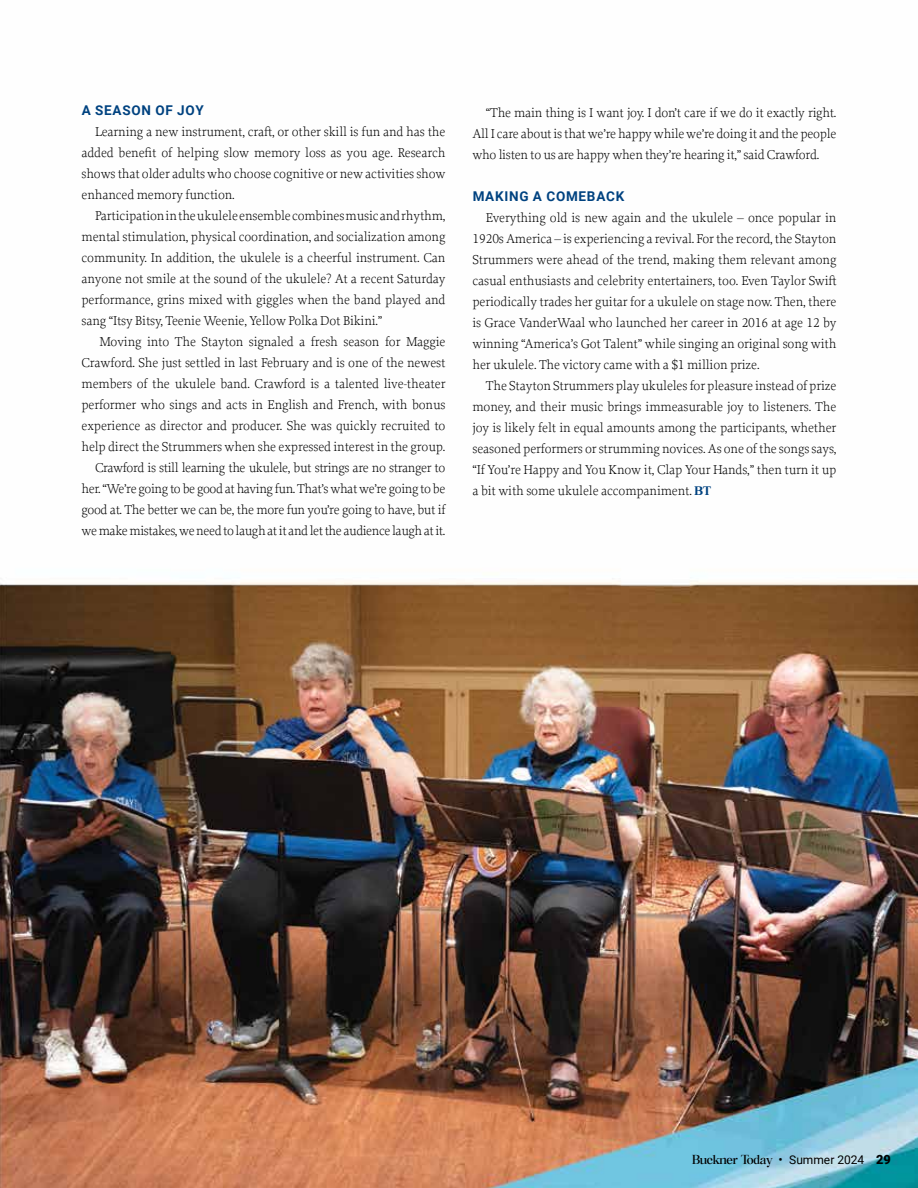
<style>
.page{position:relative;width:918px;height:1188px;background:#fff}
.page>*{position:absolute;margin:0;border:0;box-sizing:border-box;transform-origin:0 0}
.t1{font:14.25px "Macaw";letter-spacing:-.05em;color:#000}
.t2{font:300 13.5px/21px "Proforma";letter-spacing:-.01em;color:#000;text-align:justify}
.t3{font:700 13.5px "Roboto";letter-spacing:.055em;color:#004280}
.s1{font-family:"Macaw";font-weight:700;color:#004280}
.s2{font-family:"Roboto";font-size:12.75px}
.s3{font-family:"Roboto";font-size:12px}
.s4{font-family:"Roboto";font-weight:900;font-size:12.75px}
</style>
<div class="page">
<img style="left:0;top:580px;width:918px;height:608px">
<p class="t3" style="left:82px;top:101px;width:123px">A SEASON OF JOY</p>
<p class="t2" style="left:82px;top:121px;width:366px;text-indent:14px">Learning a new instrument, craft, or other skill is fun and has the added benefit of helping slow memory loss as you age. Research shows that older adults who choose cognitive or new activities show enhanced memory function.</p>
<p class="t2" style="left:82px;top:205px;width:366px;text-indent:14px">Participation in the ukulele ensemble combines music and rhythm, mental stimulation, physical coordination, and socialization among community. In addition, the ukulele is a cheerful instrument. Can anyone not smile at the sound of the ukulele? At a recent Saturday performance, grins mixed with giggles when the band played and sang “Itsy Bitsy, Teenie Weenie, Yellow Polka Dot Bikini.”</p>
<p class="t2" style="left:82px;top:331px;width:366px;text-align:right">Moving into The Stayton signaled a fresh season for Maggie Crawford. She just settled in last February and is one of the newest members of the ukulele band. Crawford is a talented live-theater performer who sings and acts in English and French, with bonus experience as director and producer. She was quickly recruited to help direct the Strummers when she expressed interest in the group.<br>Crawford is still learning the ukulele, but strings are no stranger to her. “We’re going to be good at having fun. That’s what we’re going to be good at. The better we can be, the more fun you’re going to have, but if we make mistakes, we need to laugh at it and let the audience laugh at it.</p>
<p class="t2" style="left:472px;top:102px;width:366px;text-indent:14px">“The main thing is I want joy. I don’t care if we do it exactly right.<br>All I care about is that we’re happy while we’re doing it and the people who listen to us are happy when they’re hearing it,” said Crawford.</p>
<p class="t3" style="left:473px;top:187px;width:153px">MAKING A COMEBACK</p>
<p class="t2" style="left:472px;top:207px;width:366px;text-indent:14px">Everything old is new again and the ukulele – once popular in 1920s America – is experiencing a revival. For the record, the Stayton Strummers were ahead of the trend, making them relevant among casual enthusiasts and celebrity entertainers, too. Even Taylor Swift periodically trades her guitar for a ukulele on stage now. Then, there is Grace VanderWaal who launched her career in 2016 at age 12 by winning “America’s Got Talent” while singing an original song with her ukulele. The victory came with a $1 million prize.</p>
<p class="t2" style="left:472px;top:375px;width:366px;text-indent:14px">The Stayton Strummers play ukuleles for pleasure instead of prize money, and their music brings immeasurable joy to listeners. The joy is likely felt in equal amounts among the participants, whether seasoned performers or strumming novices. As one of the songs says, “If You’re Happy and You Know it, Clap Your Hands,” then turn it up a bit with some ukulele accompaniment. <span class="s1">BT</span></p>
<p class="t1" style="left:692px;top:1150px;width:201px">Buckner Today <span class="s2">•</span> <span class="s3">Summer 2024</span> <span class="s4">29</span></p>
</div>
